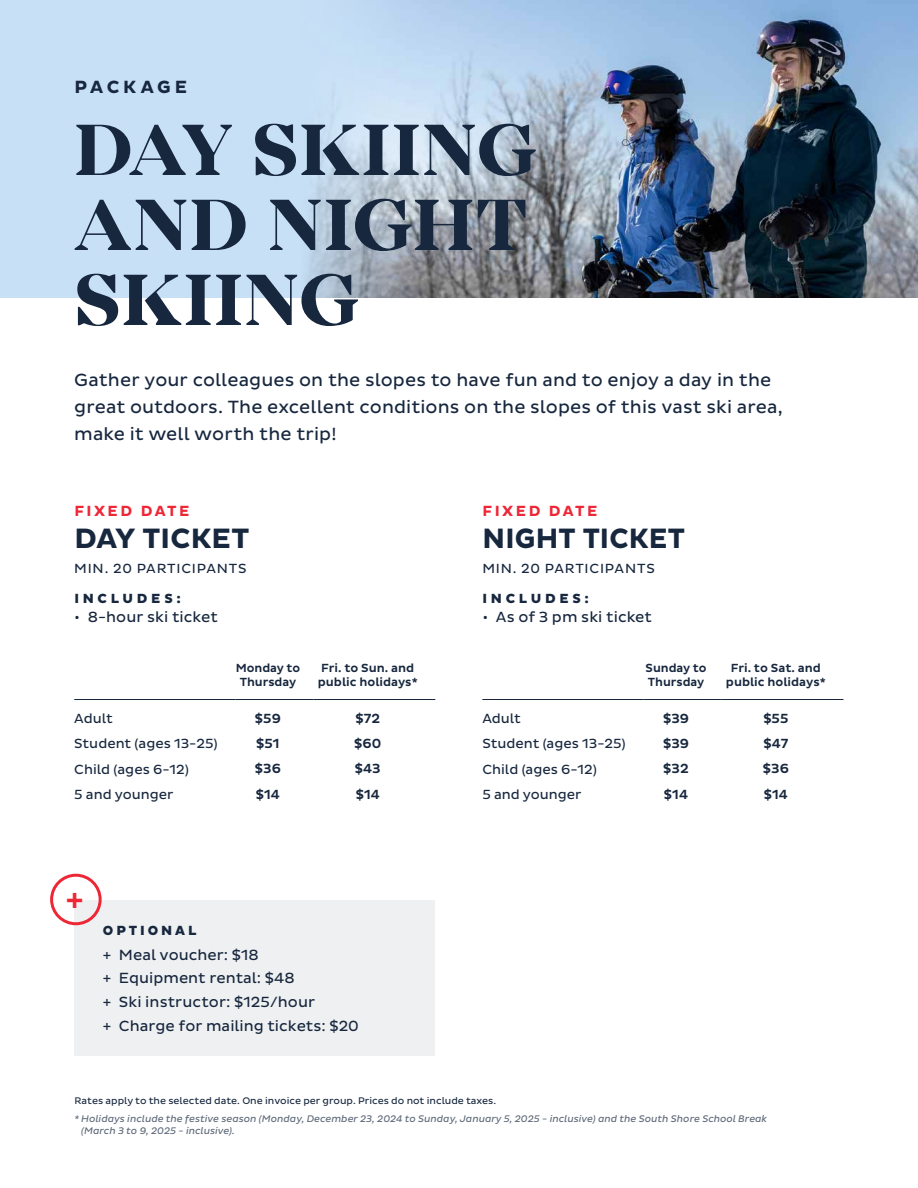
<style>
.page{position:relative;width:918px;height:1188px;background:#fff}
.page>*{position:absolute;margin:0;border:0;box-sizing:border-box;transform-origin:0 0}
.t1{font:700 75px/75px "Mirador";letter-spacing:.025em;color:#17273e}
.t2{font:500 31.5px "Pluto Sans";color:#ee2737}
.t3{font:700 28.5px "Pluto Sans";letter-spacing:.005em;color:#17273e;scale:.96 1}
.t4{font:700 28.5px "Pluto Sans";letter-spacing:.005em;color:#17273e}
.t5{font:18px/27px "Pluto Sans";letter-spacing:.005em;color:#17273e}
.t6{font:700 18px "Pluto Sans";letter-spacing:.2em;color:#17273e}
.t7{font:15px/24px "Pluto Sans";color:#17273e}
.t8{font:700 15px "Pluto Sans";letter-spacing:.165em;color:#ee2737}
.t9{font:13.5px "Pluto Sans";color:#17273e}
.t10{font:500 13.5px "Pluto Sans";color:#17273e}
.t11{font:13.5px "Pluto Sans";letter-spacing:.06em;color:#17273e}
.t12{font:800 13.5px "Pluto Sans";letter-spacing:.27em;color:#17273e}
.t13{font:800 13.5px "Pluto Sans";letter-spacing:.215em;color:#17273e}
.t14{font:500 12px/14.4px "Pluto Sans";color:#17273e;text-align:center}
.t15{font:italic 9.75px/11.7px "Pluto Sans";color:#5d6878}
.t16{font:9.75px "Pluto Sans";color:#17273e}
</style>
<div class="page">
<img style="left:751px;top:0;width:167px;height:297px">
<hr style="left:74px;top:699px;width:162px;height:1px;background:#17273e">
<hr style="left:236px;top:699px;width:78px;height:1px;background:#17273e">
<hr style="left:314px;top:699px;width:121px;height:1px;background:#17273e">
<hr style="left:482px;top:699px;width:162px;height:1px;background:#17273e">
<hr style="left:644px;top:699px;width:78px;height:1px;background:#17273e">
<hr style="left:722px;top:699px;width:121px;height:1px;background:#17273e">
<svg style="left:0;top:0;width:751px;height:297px;background:#a8bed4"></svg>
<div style="left:75px;top:900px;width:360px;height:155px;background:#eff0f1"></div>
<div style="left:50px;top:874px;width:52px;height:51px;border:3px solid #ee2737;border-radius:50%"></div>
<p class="t6" style="left:74px;top:77px;width:114px">PACKAGE</p>
<h1 class="t1" style="left:75px;top:114px;width:463px">DAY SKIING<br>AND NIGHT<br>SKIING</h1>
<p class="t5" style="left:74px;top:366px;width:710px">Gather your colleagues on the slopes to have fun and to enjoy a day in the great outdoors. The excellent conditions on the slopes of this vast ski area, make it well worth the trip!</p>
<p class="t8" style="left:74px;top:502px;width:116px">FIXED DATE</p>
<h3 class="t4" style="left:74px;top:522px;width:177px">DAY TICKET</h3>
<p class="t11" style="left:74px;top:560px;width:174px">MIN. 20 PARTICIPANTS</p>
<p class="t12" style="left:74px;top:590px;width:108px">INCLUDES:</p>
<p class="t7" style="left:74px;top:605px;width:145px">• 8-hour ski ticket</p>
<p class="t14" style="left:236px;top:661px;width:66px">Monday to<br>Thursday</p>
<p class="t14" style="left:318px;top:661px;width:101px;text-align:left">Fri. to Sun. and public holidays*</p>
<p class="t9" style="left:74px;top:711px;width:40px">Adult</p>
<p class="t10" style="left:255px;top:711px;width:27px">$59</p>
<p class="t10" style="left:356px;top:711px;width:26px">$72</p>
<p class="t9" style="left:74px;top:736px;width:145px">Student (ages 13-25)</p>
<p class="t10" style="left:256px;top:736px;width:25px">$51</p>
<p class="t10" style="left:354px;top:736px;width:29px">$60</p>
<p class="t9" style="left:74px;top:762px;width:116px">Child (ages 6-12)</p>
<p class="t10" style="left:255px;top:761px;width:28px">$36</p>
<p class="t10" style="left:355px;top:761px;width:27px">$43</p>
<p class="t9" style="left:74px;top:787px;width:101px">5 and younger</p>
<p class="t10" style="left:256px;top:787px;width:26px">$14</p>
<p class="t10" style="left:356px;top:787px;width:26px">$14</p>
<h2 class="t2" style="left:66px;top:882px;width:19px">+</h2>
<p class="t13" style="left:103px;top:923px;width:95px">OPTIONAL</p>
<p class="t7" style="left:103px;top:943px;width:258px">+ Meal voucher: $18<br>+ Equipment rental: $48<br>+ Ski instructor: $125/hour<br>+ Charge for mailing tickets: $20</p>
<p class="t8" style="left:482px;top:502px;width:116px">FIXED DATE</p>
<h3 class="t3" style="left:483px;top:522px;width:212px">NIGHT TICKET</h3>
<p class="t11" style="left:482px;top:560px;width:174px">MIN. 20 PARTICIPANTS</p>
<p class="t12" style="left:482px;top:590px;width:108px">INCLUDES:</p>
<p class="t7" style="left:482px;top:605px;width:171px">• As of 3 pm ski ticket</p>
<p class="t14" style="left:646px;top:661px;width:62px;text-align:left">Sunday to<br>Thursday</p>
<p class="t14" style="left:726px;top:661px;width:101px">Fri. to Sat. and public holidays*</p>
<p class="t9" style="left:482px;top:711px;width:40px">Adult</p>
<p class="t10" style="left:663px;top:711px;width:28px">$39</p>
<p class="t10" style="left:763px;top:711px;width:27px">$55</p>
<p class="t9" style="left:482px;top:736px;width:145px">Student (ages 13-25)</p>
<p class="t10" style="left:663px;top:736px;width:28px">$39</p>
<p class="t10" style="left:763px;top:736px;width:26px">$47</p>
<p class="t9" style="left:482px;top:762px;width:116px">Child (ages 6-12)</p>
<p class="t10" style="left:663px;top:761px;width:27px">$32</p>
<p class="t10" style="left:763px;top:761px;width:28px">$36</p>
<p class="t9" style="left:482px;top:787px;width:101px">5 and younger</p>
<p class="t10" style="left:664px;top:787px;width:26px">$14</p>
<p class="t10" style="left:764px;top:787px;width:26px">$14</p>
<p class="t16" style="left:75px;top:1095px;width:423px">Rates apply to the selected date. One invoice per group. Prices do not include taxes.</p>
<p class="t15" style="left:81px;top:1113px;width:687px;text-indent:-7px">* Holidays include the festive season (Monday, December 23, 2024 to Sunday, January 5, 2025 - inclusive) and the South Shore School Break (March 3 to 9, 2025 - inclusive).</p>
</div>
